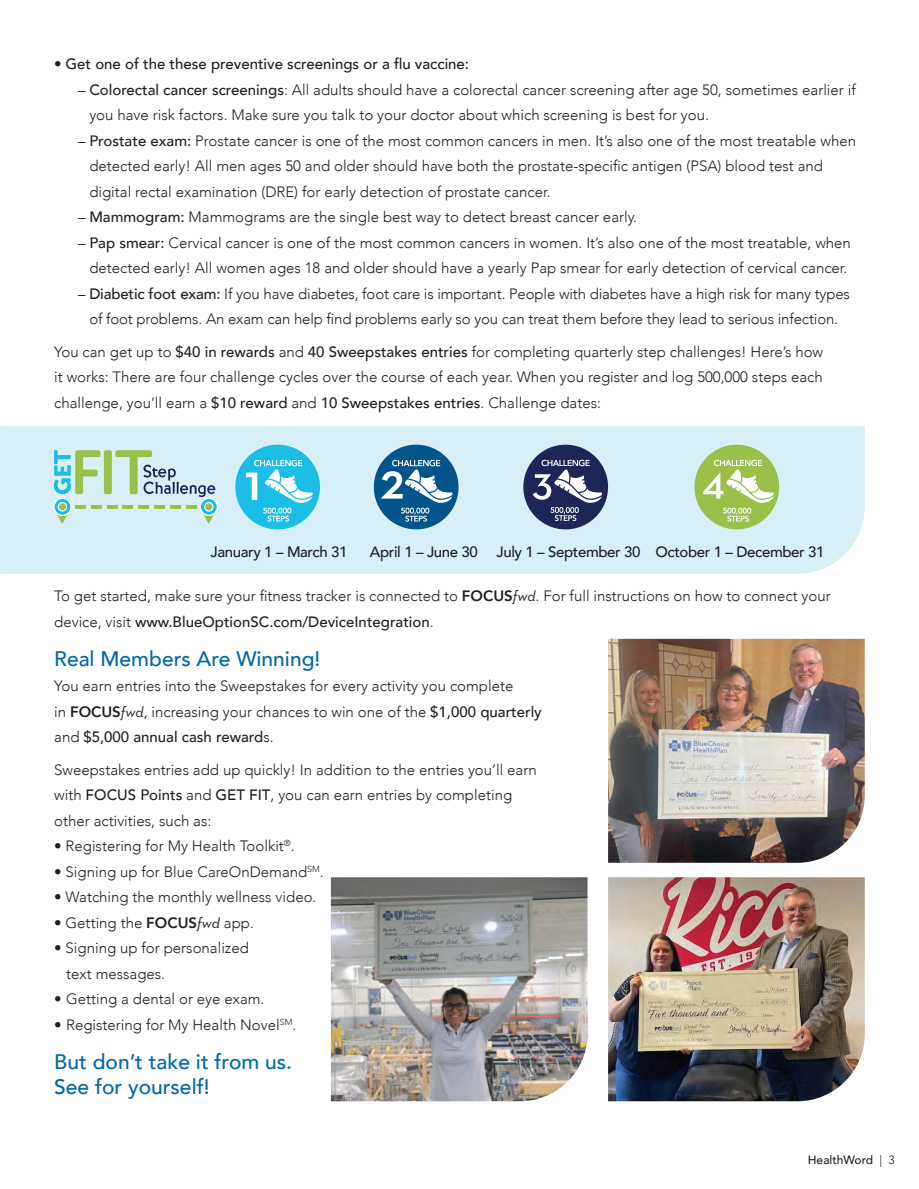
<style>
.page{position:relative;width:919px;height:1189px;background:#fff}
.page>*{position:absolute;margin:0;border:0;box-sizing:border-box;transform-origin:0 0}
.t1{font:500 21px/25.5px "Avenir";color:#0067aa}
.t2{font:300 15px/25.5px "Avenir";color:#231f20}
.t3{font:500 15px "Avenir";letter-spacing:-.025em;color:#231f20}
.t4{font:500 15px "Avenir";color:#231f20}
.t5{font:500 12px "Avenir";color:#231f20}
.s1{font-weight:300}
.s2{font-weight:500}
.s3{font-weight:800}
.s4{font-family:"Neutraface Text Book Italic Alt";font-weight:400}
</style>
<div class="page">
<div style="left:0;top:426px;width:864px;height:148px;background:#d8eff8"></div>
<svg style="left:201px;top:511px;width:16px;height:13px"></svg>
<svg style="left:54px;top:450px;width:46px;height:44px;background:#a2d8c4"></svg>
<div style="left:104px;top:450px;width:8px;height:44px;background:#9ac04a;border-radius:3px"></div>
<svg style="left:115px;top:450px;width:100px;height:47px;background:#bdd4d3"></svg>
<svg style="left:200px;top:498px;width:17px;height:17px"></svg>
<div style="left:199px;top:497px;width:19px;height:19px;border:1px solid #fff;border-radius:50%"></div>
<div style="left:205px;top:502px;width:8px;height:9px;background:#9ac04a;border-radius:50%"></div>
<div style="left:204px;top:502px;width:9px;height:9px;border:1px solid #fff;border-radius:50%"></div>
<svg style="left:54px;top:511px;width:17px;height:13px"></svg>
<svg style="left:54px;top:498px;width:17px;height:17px"></svg>
<div style="left:53px;top:497px;width:19px;height:19px;border:1px solid #fff;border-radius:50%"></div>
<div style="left:58px;top:502px;width:9px;height:9px;background:#9ac04a;border-radius:50%"></div>
<div style="left:58px;top:502px;width:9px;height:9px;border:1px solid #fff;border-radius:50%"></div>
<hr style="left:75px;top:505px;width:11px;height:4px;background:#9ac04a">
<hr style="left:91px;top:505px;width:11px;height:4px;background:#9ac04a">
<hr style="left:107px;top:505px;width:11px;height:4px;background:#9ac04a">
<hr style="left:122px;top:505px;width:11px;height:4px;background:#9ac04a">
<hr style="left:138px;top:505px;width:11px;height:4px;background:#9ac04a">
<hr style="left:154px;top:505px;width:11px;height:4px;background:#9ac04a">
<hr style="left:170px;top:505px;width:11px;height:4px;background:#9ac04a">
<hr style="left:186px;top:505px;width:11px;height:4px;background:#9ac04a">
<div style="left:235px;top:444px;width:85px;height:85px;background:#1bbee6;border-radius:50%"></div>
<svg style="left:246px;top:460px;width:68px;height:61px"></svg>
<div style="left:374px;top:444px;width:84px;height:85px;background:#01558a;border-radius:50%"></div>
<svg style="left:381px;top:460px;width:73px;height:61px"></svg>
<div style="left:523px;top:444px;width:85px;height:85px;background:#1d2559;border-radius:50%"></div>
<svg style="left:532px;top:460px;width:71px;height:61px"></svg>
<div style="left:694px;top:444px;width:85px;height:85px;background:#9ac04a;border-radius:50%"></div>
<svg style="left:703px;top:460px;width:72px;height:61px"></svg>
<img style="left:608px;top:638px;width:256px;height:224px">
<img style="left:608px;top:877px;width:256px;height:224px">
<img style="left:331px;top:877px;width:256px;height:224px">
<p class="t4" style="left:54px;top:51px;width:416px"><span class="s1">•</span> Get one of the these preventive screenings or a flu vaccine:</p>
<p class="t2" style="left:78px;top:77px;width:779px">– <span class="s2">Colorectal cancer screenings</span>: All adults should have a colorectal cancer screening after age 50, sometimes earlier if</p>
<p class="t2" style="left:89px;top:102px;width:621px">you have risk factors. Make sure you talk to your doctor about which screening is best for you.</p>
<p class="t2" style="left:78px;top:128px;width:779px">– <span class="s2">Prostate exam:</span> Prostate cancer is one of the most common cancers in men. It’s also one of the most treatable when</p>
<p class="t2" style="left:89px;top:153px;width:735px">detected early! All men ages 50 and older should have both the prostate-specific antigen (PSA) blood test and digital rectal examination (DRE) for early detection of prostate cancer.</p>
<p class="t2" style="left:78px;top:204px;width:560px">– <span class="s2">Mammogram:</span> Mammograms are the single best way to detect breast cancer early.</p>
<p class="t2" style="left:78px;top:230px;width:774px">– <span class="s2">Pap smear:</span> Cervical cancer is one of the most common cancers in women. It’s also one of the most treatable, when</p>
<p class="t2" style="left:89px;top:255px;width:759px">detected early! All women ages 18 and older should have a yearly Pap smear for early detection of cervical cancer.</p>
<p class="t2" style="left:78px;top:281px;width:773px">– <span class="s2">Diabetic foot exam:</span> If you have diabetes, foot care is important. People with diabetes have a high risk for many types</p>
<p class="t2" style="left:89px;top:306px;width:750px">of foot problems. An exam can help find problems early so you can treat them before they lead to serious infection.</p>
<p class="t2" style="left:54px;top:339px;width:770px;text-align:justify">You can get up to <span class="s2">$40 in rewards</span> and <span class="s2">40 Sweepstakes entries</span> for completing quarterly step challenges! Here’s how it works: There are four challenge cycles over the course of each year. When you register and log 500,000 steps each challenge, you’ll earn a <span class="s2">$10 reward</span> and <span class="s2">10 Sweepstakes entries</span>. Challenge dates:</p>
<p class="t3" style="left:210px;top:539px;width:138px">January 1 – March 31</p>
<p class="t3" style="left:370px;top:539px;width:456px">April 1 – June 30 July 1 – September 30 October 1 – December 31</p>
<p class="t2" style="left:54px;top:583px;width:778px">To get started, make sure your fitness tracker is connected to <span class="s3">FOCUS</span><span class="s4">fwd</span>. For full instructions on how to connect your device, visit <span class="s2">www.BlueOptionSC.com/DeviceIntegration</span>.</p>
<p class="t1" style="left:54px;top:644px;width:267px">Real Members Are Winning!</p>
<p class="t2" style="left:54px;top:673px;width:489px">You earn entries into the Sweepstakes for every activity you complete<br>in <span class="s3">FOCUS</span><span class="s4">fwd</span>, increasing your chances to win one of the <span class="s2">$1,000 quarterly </span>and <span class="s2">$5,000 annual cash reward</span>s.</p>
<p class="t2" style="left:54px;top:756px;width:484px">Sweepstakes entries add up quickly! In addition to the entries you’ll earn with <span class="s2">FOCUS Points</span> and <span class="s2">GET FIT</span>, you can earn entries by completing other activities, such as:</p>
<p class="t2" style="left:54px;top:833px;width:242px">• Registering for My Health Toolkit<sup>®</sup>.</p>
<p class="t2" style="left:54px;top:858px;width:271px">• Signing up for Blue CareOnDemand<sup>SM</sup>.</p>
<p class="t2" style="left:54px;top:884px;width:264px">• Watching the monthly wellness video.</p>
<p class="t2" style="left:54px;top:909px;width:201px">• Getting the <span class="s3">FOCUS</span><span class="s4">fwd</span> app.</p>
<p class="t2" style="left:66px;top:935px;width:184px;text-indent:-12px">• Signing up for personalized text messages.</p>
<p class="t2" style="left:54px;top:986px;width:212px">• Getting a dental or eye exam.</p>
<p class="t2" style="left:54px;top:1011px;width:243px">• Registering for My Health Novel<sup>SM</sup>.</p>
<p class="t1" style="left:54px;top:1047px;width:239px">But don’t take it from us.<br>See for yourself!</p>
<p class="t5" style="left:807px;top:1149px;width:88px">HealthWord <span class="s1">| 3</span></p>
</div>
